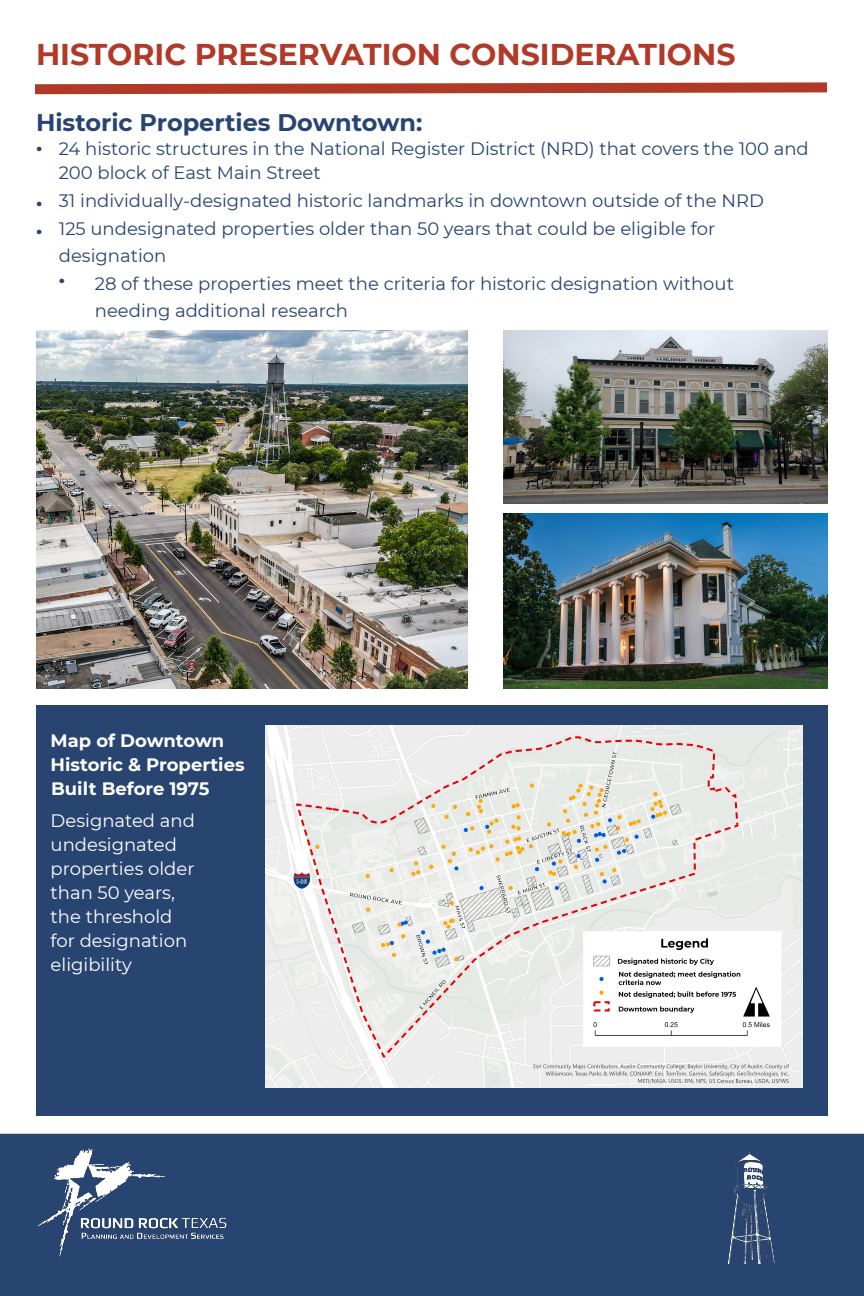
<style>
.page{position:relative;width:864px;height:1296px;background:#fff}
.page>*{position:absolute;margin:0;border:0;box-sizing:border-box;transform-origin:0 0}
.t1{font:700 30px "Montserrat";color:#b13928}
.t2{font:700 24px "Montserrat";color:#284471}
.t3{font:18px/24px "Montserrat";color:#284471}
.t4{font:18px/24px "Montserrat";color:#fff}
.t5{font:700 18px/24px "Montserrat";color:#fff}
</style>
<div class="page">
<hr style="left:863px;top:933px;width:1px;height:204px;background:#b13928">
<div style="left:36px;top:706px;width:792px;height:410px;background:#284471"></div>
<div style="left:0;top:1134px;width:864px;height:162px;background:#284471"></div>
<img style="left:728px;top:1152px;width:47px;height:113px">
<img style="left:37px;top:1148px;width:190px;height:109px">
<svg style="left:35px;top:82px;width:792px;height:13px"></svg>
<img style="left:266px;top:725px;width:537px;height:363px">
<img style="left:37px;top:330px;width:431px;height:358px">
<img style="left:504px;top:513px;width:324px;height:175px">
<img style="left:504px;top:330px;width:324px;height:174px">
<p class="t1" style="left:36px;top:33px;width:701px">HISTORIC PRESERVATION CONSIDERATIONS</p>
<p class="t2" style="left:36px;top:105px;width:388px">Historic Properties Downtown:</p>
<p class="t3" style="left:59px;top:136px;width:752px">24 historic structures in the National Register District (NRD) that covers the 100 and<br>200 block of East Main Street</p>
<p class="t3" style="left:59px;top:188px;width:707px">31 individually-designated historic landmarks in downtown outside of the NRD</p>
<p class="t3" style="left:59px;top:216px;width:658px">125 undesignated properties older than 50 years that could be eligible for</p>
<p class="t3" style="left:59px;top:243px;width:109px">designation</p>
<p class="t3" style="left:95px;top:271px;width:641px">28 of these properties meet the criteria for historic designation without</p>
<p class="t3" style="left:95px;top:298px;width:255px">needing additional research</p>
<p class="t2" style="left:36px;top:125px;width:8px">.</p>
<p class="t2" style="left:36px;top:180px;width:8px">.</p>
<p class="t2" style="left:36px;top:208px;width:8px">.</p>
<p class="t2" style="left:59px;top:257px;width:8px">.</p>
<p class="t5" style="left:51px;top:728px;width:196px">Map of Downtown<br>Historic &amp; Properties<br>Built Before 1975</p>
<p class="t4" style="left:51px;top:808px;width:146px">Designated and undesignated properties older than 50 years, the threshold for designation eligibility</p>
</div>
